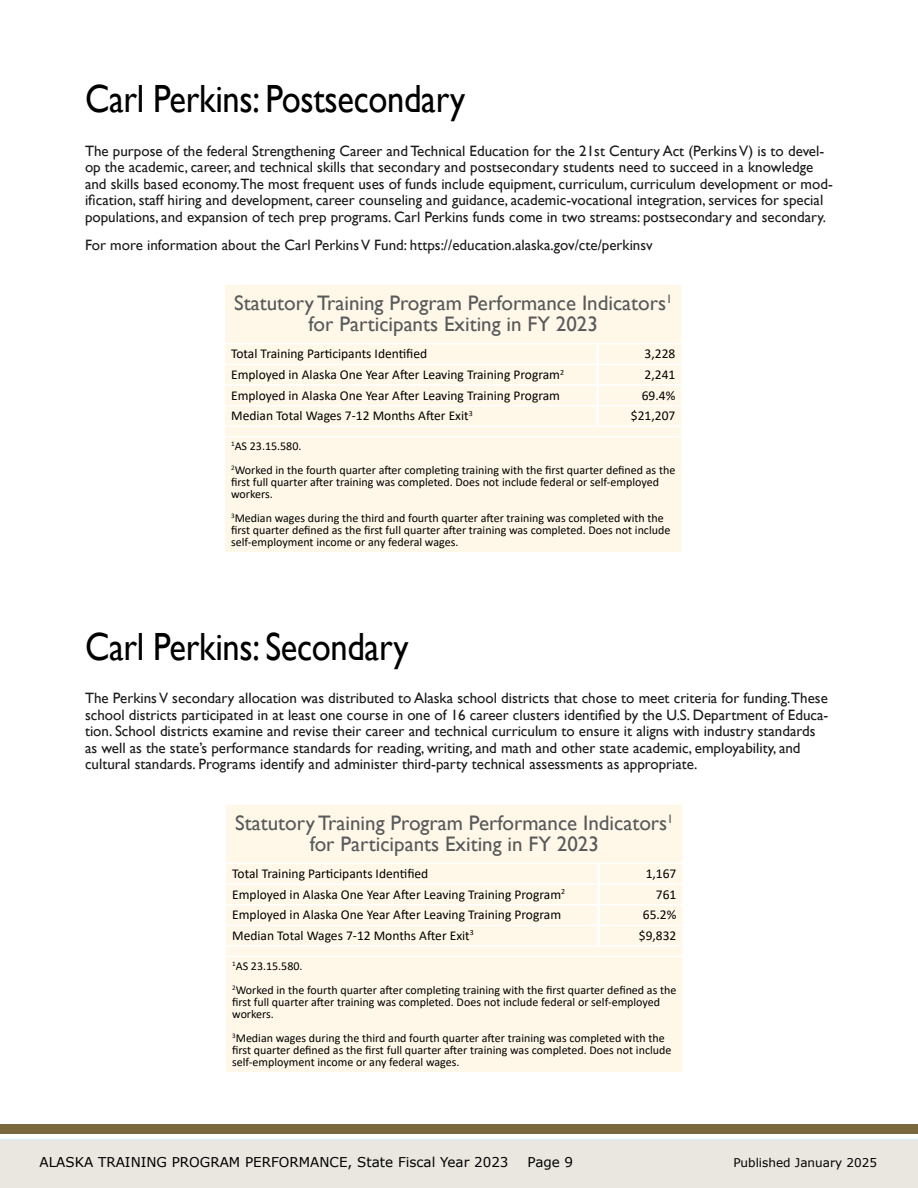
<style>
.page{position:relative;width:918px;height:1188px;background:#fff}
.page>*{position:absolute;margin:0;border:0;box-sizing:border-box;transform-origin:0 0}
.t1{font:39.3px "Gill Sans";letter-spacing:-.01em;color:#000;scale:.88 1}
.Default{font:21px/21px "Gill Sans";color:#58595b;text-align:center}
.Default-2{font:15px/16.5px "Gill Sans";color:#1a1a1b}
.Default-3{font:13.5px "Calibri";color:#000}
.t2{font:13.5px "Verdana";color:#000}
.Default-4{font:12px/12px "Calibri";color:#000}
.t3{font:12px "Verdana";color:#000}
</style>
<div class="page">
<div style="left:0;top:1139px;width:918px;height:49px;background:#eae6e0"></div>
<div style="left:0;top:1125px;width:918px;height:9px;background:#79673e"></div>
<div style="left:225px;top:285px;width:456px;height:267px;background:#fff8e8"></div>
<hr style="left:225px;top:343px;width:373px;height:2px;background:#fff">
<hr style="left:598px;top:343px;width:83px;height:2px;background:#fff">
<hr style="left:225px;top:364px;width:373px;height:1px;background:#fff">
<hr style="left:598px;top:364px;width:83px;height:1px;background:#fff">
<hr style="left:225px;top:384px;width:373px;height:2px;background:#fff">
<hr style="left:598px;top:384px;width:83px;height:2px;background:#fff">
<hr style="left:225px;top:405px;width:373px;height:1px;background:#fff">
<hr style="left:598px;top:405px;width:83px;height:1px;background:#fff">
<hr style="left:225px;top:426px;width:373px;height:1px;background:#fff">
<hr style="left:598px;top:426px;width:83px;height:1px;background:#fff">
<hr style="left:225px;top:436px;width:373px;height:2px;background:#fff">
<hr style="left:598px;top:436px;width:83px;height:2px;background:#fff">
<hr style="left:596px;top:345px;width:3px;height:19px;background:#fff">
<hr style="left:596px;top:365px;width:3px;height:19px;background:#fff">
<hr style="left:596px;top:386px;width:3px;height:19px;background:#fff">
<hr style="left:596px;top:406px;width:3px;height:20px;background:#fff">
<div style="left:226px;top:805px;width:456px;height:267px;background:#fff8e8"></div>
<hr style="left:226px;top:863px;width:373px;height:1px;background:#fff">
<hr style="left:599px;top:863px;width:83px;height:1px;background:#fff">
<hr style="left:226px;top:883px;width:373px;height:2px;background:#fff">
<hr style="left:599px;top:883px;width:83px;height:2px;background:#fff">
<hr style="left:226px;top:904px;width:373px;height:1px;background:#fff">
<hr style="left:599px;top:904px;width:83px;height:1px;background:#fff">
<hr style="left:226px;top:925px;width:373px;height:1px;background:#fff">
<hr style="left:599px;top:925px;width:83px;height:1px;background:#fff">
<hr style="left:226px;top:945px;width:373px;height:2px;background:#fff">
<hr style="left:599px;top:945px;width:83px;height:2px;background:#fff">
<hr style="left:226px;top:956px;width:373px;height:1px;background:#fff">
<hr style="left:599px;top:956px;width:83px;height:1px;background:#fff">
<hr style="left:597px;top:864px;width:3px;height:19px;background:#fff">
<hr style="left:597px;top:885px;width:3px;height:19px;background:#fff">
<hr style="left:597px;top:905px;width:3px;height:20px;background:#fff">
<hr style="left:597px;top:926px;width:3px;height:19px;background:#fff">
<p class="t1" style="left:85px;top:76px;width:433px">Carl Perkins: Postsecondary</p>
<p class="Default-2" style="left:85px;top:143px;width:749px">The purpose of the federal Strengthening Career and Technical Education for the 21st Century Act (Perkins V) is to devel&shy;op the academic, career, and technical skills that secondary and postsecondary students need to succeed in a knowledge and skills based economy.The most frequent uses of funds include equipment, curriculum, curriculum development or mod&shy;ification, staff hiring and development, career counseling and guidance, academic-vocational integration, services for special populations, and expansion of tech prep programs. Carl Perkins funds come in two streams: postsecondary and secondary.</p>
<p class="Default-2" style="left:85px;top:237px;width:569px">For more information about the Carl Perkins V Fund: https://education.alaska.gov/cte/perkinsv</p>
<p class="Default" style="left:234px;top:293px;width:440px">Statutory Training Program Performance Indicators<sup>1 </sup>for Participants Exiting in FY 2023</p>
<p class="Default-3" style="left:231px;top:345px;width:198px">Total Training Participants Identified</p>
<p class="Default-3" style="left:645px;top:345px;width:32px">3,228</p>
<p class="Default-3" style="left:231px;top:365px;width:334px">Employed in Alaska One Year After Leaving Training Program<sup>2</sup></p>
<p class="Default-3" style="left:645px;top:365px;width:32px">2,241</p>
<p class="Default-3" style="left:231px;top:386px;width:330px">Employed in Alaska One Year After Leaving Training Program</p>
<p class="Default-3" style="left:642px;top:386px;width:35px">69.4%</p>
<p class="Default-3" style="left:231px;top:406px;width:243px">Median Total Wages 7-12 Months After Exit<sup>3</sup></p>
<p class="Default-3" style="left:631px;top:406px;width:46px">$21,207</p>
<p class="Default-4" style="left:231px;top:440px;width:72px"><sup>1</sup>AS 23.15.580.</p>
<p class="Default-4" style="left:231px;top:464px;width:446px"><sup>2</sup>Worked in the fourth quarter after completing training with the first quarter defined as the first full quarter after training was completed. Does not include federal or self-employed workers.</p>
<p class="Default-4" style="left:231px;top:512px;width:441px"><sup>3</sup>Median wages during the third and fourth quarter after training was completed with the first quarter defined as the first full quarter after training was completed. Does not include self-employment income or any federal wages.</p>
<p class="t1" style="left:85px;top:624px;width:369px">Carl Perkins: Secondary</p>
<p class="Default-2" style="left:85px;top:690px;width:745px">The Perkins V secondary allocation was distributed to Alaska school districts that chose to meet criteria for funding.These school districts participated in at least one course in one of 16 career clusters identified by the U.S. Department of Educa&shy;tion. School districts examine and revise their career and technical curriculum to ensure it aligns with industry standards as well as the state’s performance standards for reading, writing, and math and other state academic, employability, and cultural standards. Programs identify and administer third-party technical assessments as appropriate.</p>
<p class="Default" style="left:235px;top:813px;width:440px">Statutory Training Program Performance Indicators<sup>1 </sup>for Participants Exiting in FY 2023</p>
<p class="Default-3" style="left:232px;top:864px;width:198px">Total Training Participants Identified</p>
<p class="Default-3" style="left:646px;top:864px;width:32px">1,167</p>
<p class="Default-3" style="left:232px;top:885px;width:334px">Employed in Alaska One Year After Leaving Training Program<sup>2</sup></p>
<p class="Default-3" style="left:656px;top:885px;width:22px">761</p>
<p class="Default-3" style="left:232px;top:905px;width:330px">Employed in Alaska One Year After Leaving Training Program</p>
<p class="Default-3" style="left:643px;top:905px;width:35px">65.2%</p>
<p class="Default-3" style="left:232px;top:926px;width:243px">Median Total Wages 7-12 Months After Exit<sup>3</sup></p>
<p class="Default-3" style="left:639px;top:926px;width:39px">$9,832</p>
<p class="Default-4" style="left:232px;top:960px;width:72px"><sup>1</sup>AS 23.15.580.</p>
<p class="Default-4" style="left:232px;top:984px;width:446px"><sup>2</sup>Worked in the fourth quarter after completing training with the first quarter defined as the first full quarter after training was completed. Does not include federal or self-employed workers.</p>
<p class="Default-4" style="left:232px;top:1032px;width:441px"><sup>3</sup>Median wages during the third and fourth quarter after training was completed with the first quarter defined as the first full quarter after training was completed. Does not include self-employment income or any federal wages.</p>
<p class="t2" style="left:40px;top:1153px;width:471px">ALASKA TRAINING PROGRAM PERFORMANCE, State Fiscal Year 2023</p>
<p class="t2" style="left:528px;top:1153px;width:47px">Page 9</p>
<p class="t3" style="left:733px;top:1154px;width:145px">Published January 2025</p>
</div>
